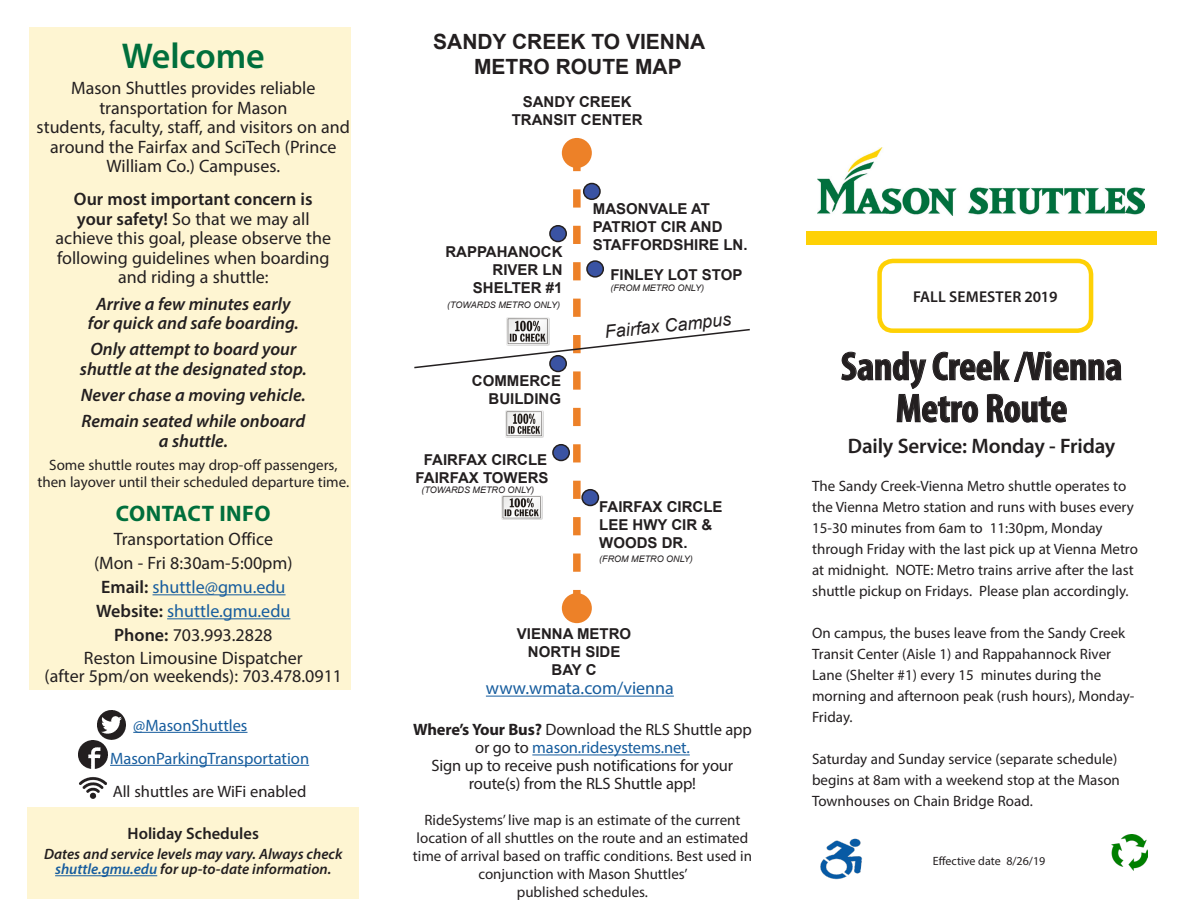
<style>
.page{position:relative;width:1188px;height:918px;background:#fff}
.page>*{position:absolute;margin:0;border:0;box-sizing:border-box;transform-origin:0 0}
.t1{font:700 condensed 40.5px/42px "Myriad Pro";letter-spacing:-.01em;color:#231f20;text-align:center}
.t2{font:600 36px "Myriad Pro";color:#006f3c}
.t3{font:700 22.5px "Myriad Pro";letter-spacing:.02em;color:#006f3c}
.t4{font:700 21px "Arial";color:#231f20}
.t5{font:600 21px "Myriad Pro";letter-spacing:-.01em;color:#231f20}
.t6{font:18px/19.5px "Myriad Pro";color:#231f20;text-align:center}
.t7{font:italic 600 18px/19.5px "Myriad Pro";color:#231f20;text-align:center}
.t8{font:18px "Myriad Pro";color:#175d9e}
.t9{font:italic 18px "Arial";color:#231f20}
.t10{font:16.5px/18px "Myriad Pro";letter-spacing:-.01em;color:#231f20;text-align:center}
.t11{font:16.5px "Myriad Pro";color:#175d9e}
.t12{font:600 16.5px "Myriad Pro";color:#231f20}
.t13{font:600 15.75px "Myriad Pro";letter-spacing:.01em;color:#231f20}
.t14{font:15px/21px "Myriad Pro";color:#231f20}
.t15{font:700 15px/18px "Arial";color:#231f20}
.t16{font:italic 600 15px/15px "Myriad Pro";color:#231f20;text-align:center}
.t17{font:12px "Myriad Pro";color:#231f20}
.t18{font:italic 9px "Arial";color:#231f20}
.s1{font-weight:600}
.s2{font-weight:600;color:#231f20}
.s3{color:#175d9e}
.s4{font-weight:700}
</style>
<div class="page">
<div style="left:29px;top:27px;width:322px;height:663px;background:#fef5d2"></div>
<div style="left:806px;top:232px;width:351px;height:13px;background:#fed105"></div>
<div style="left:877px;top:259px;width:216px;height:74px;border:4px solid #fed105;border-radius:14px"></div>
<svg style="left:841px;top:351px;width:281px;height:72px"></svg>
<hr style="left:153px;top:594px;width:133px;height:1px;background:#175d9e">
<hr style="left:167px;top:618px;width:123px;height:1px;background:#175d9e">
<hr style="left:133px;top:732px;width:114px;height:1px;background:#175d9e">
<hr style="left:110px;top:765px;width:199px;height:1px;background:#175d9e">
<img style="left:97px;top:710px;width:29px;height:29px">
<img style="left:78px;top:740px;width:29px;height:29px">
<img style="left:79px;top:777px;width:28px;height:22px">
<div style="left:28px;top:807px;width:331px;height:91px;background:#fef5d2"></div>
<hr style="left:55px;top:875px;width:102px;height:1px;background:#175d9e">
<div style="left:562px;top:138px;width:30px;height:30px;background:#ed8128;border-radius:50%"></div>
<div style="left:562px;top:593px;width:30px;height:30px;background:#ed8128;border-radius:50%"></div>
<svg style="left:414px;top:153px;width:336px;height:455px"></svg>
<img style="left:1111px;top:834px;width:37px;height:36px">
<div style="left:582px;top:490px;width:16px;height:16px;background:#3a53a3;border-radius:50%"></div>
<div style="left:581px;top:489px;width:18px;height:17px;border:2px solid #231f20;border-radius:50%"></div>
<div style="left:553px;top:445px;width:16px;height:15px;background:#3a53a3;border-radius:50%"></div>
<div style="left:552px;top:444px;width:18px;height:17px;border:2px solid #231f20;border-radius:50%"></div>
<div style="left:550px;top:356px;width:16px;height:15px;background:#3a53a3;border-radius:50%"></div>
<div style="left:549px;top:355px;width:18px;height:17px;border:2px solid #231f20;border-radius:50%"></div>
<div style="left:584px;top:183px;width:16px;height:16px;background:#3a53a3;border-radius:50%"></div>
<div style="left:583px;top:183px;width:18px;height:17px;border:2px solid #231f20;border-radius:50%"></div>
<div style="left:550px;top:226px;width:16px;height:16px;background:#3a53a3;border-radius:50%"></div>
<div style="left:549px;top:225px;width:18px;height:17px;border:2px solid #231f20;border-radius:50%"></div>
<hr style="left:486px;top:696px;width:188px;height:1px;background:#175d9e">
<img style="left:820px;top:838px;width:42px;height:42px">
<img style="left:506px;top:318px;width:43px;height:27px">
<img style="left:505px;top:411px;width:38px;height:26px">
<img style="left:501px;top:495px;width:42px;height:25px">
<hr style="left:532px;top:755px;width:158px;height:1px;background:#175d9e">
<img style="left:818px;top:148px;width:327px;height:68px">
<div style="left:587px;top:261px;width:16px;height:16px;background:#3a53a3;border-radius:50%"></div>
<div style="left:586px;top:260px;width:18px;height:18px;border:2px solid #231f20;border-radius:50%"></div>
<p class="t2" style="left:122px;top:33px;width:144px">Welcome</p>
<p class="t6" style="left:37px;top:78px;width:315px">Mason Shuttles provides reliable transportation for Mason<br>students, faculty, staff, and visitors on and around the Fairfax and SciTech (Prince William Co.) Campuses.</p>
<p class="t6" style="left:56px;top:189px;width:277px"><span class="s1">Our most important concern is your safety!</span> So that we may all achieve this goal, please observe the following guidelines when boarding and riding a shuttle:</p>
<p class="t7" style="left:88px;top:293px;width:212px">Arrive a few minutes early for quick and safe boarding.</p>
<p class="t7" style="left:80px;top:339px;width:228px">Only attempt to board your shuttle at the designated stop.</p>
<p class="t7" style="left:81px;top:385px;width:226px">Never chase a moving vehicle.</p>
<p class="t7" style="left:82px;top:411px;width:225px">Remain seated while onboard a shuttle.</p>
<p class="t14" style="left:38px;top:457px;width:313px;line-height:16.5px;text-align:center">Some shuttle routes may drop-off passengers, then layover until their scheduled departure time.</p>
<p class="t3" style="left:116px;top:499px;width:156px">CONTACT INFO</p>
<p class="t6" style="left:114px;top:529px;width:161px">Transportation Office</p>
<p class="t6" style="left:94px;top:553px;width:200px">(Mon - Fri 8:30am-5:00pm)</p>
<p class="t8" style="left:101px;top:576px;width:186px"><span class="s2">Email:</span> shuttle@gmu.edu</p>
<p class="t8" style="left:96px;top:600px;width:196px"><span class="s2">Website:</span> shuttle.gmu.edu</p>
<p class="t6" style="left:114px;top:625px;width:160px"><span class="s1">Phone:</span> 703.993.2828</p>
<p class="t6" style="left:45px;top:648px;width:299px;line-height:18px">Reston Limousine Dispatcher<br>(after 5pm/on weekends): 703.478.0911</p>
<p class="t11" style="left:133px;top:715px;width:116px">@MasonShuttles</p>
<p class="t11" style="left:110px;top:748px;width:201px">MasonParkingTransportation</p>
<p class="t10" style="left:113px;top:782px;width:195px">All shuttles are WiFi enabled</p>
<p class="t12" style="left:128px;top:823px;width:133px">Holiday Schedules</p>
<p class="t16" style="left:44px;top:846px;width:300px">Dates and service levels may vary. Always check <span class="s3">shuttle.gmu.edu</span> for up-to-date information.</p>
<p class="t4" style="left:433px;top:27px;width:274px">SANDY CREEK TO VIENNA</p>
<p class="t4" style="left:474px;top:52px;width:209px">METRO ROUTE MAP</p>
<p class="t15" style="left:523px;top:92px;width:110px">SANDY CREEK</p>
<p class="t15" style="left:512px;top:110px;width:132px">TRANSIT CENTER</p>
<p class="t15" style="left:445px;top:243px;width:119px">RAPPAHANOCK</p>
<p class="t15" style="left:493px;top:261px;width:72px">RIVER LN</p>
<p class="t15" style="left:473px;top:279px;width:91px">SHELTER #1</p>
<p class="t18" style="left:447px;top:299px;width:114px">(TOWARDS METRO ONLY)</p>
<p class="t15" style="left:472px;top:372px;width:91px">COMMERCE</p>
<p class="t15" style="left:489px;top:390px;width:74px">BUILDING</p>
<p class="t15" style="left:424px;top:450px;width:125px">FAIRFAX CIRCLE</p>
<p class="t15" style="left:416px;top:468px;width:135px">FAIRFAX TOWERS</p>
<p class="t18" style="left:421px;top:484px;width:114px">(TOWARDS METRO ONLY)</p>
<p class="t15" style="left:593px;top:200px;width:156px">MASONVALE AT<br>PATRIOT CIR AND<br>STAFFORDSHIRE LN.</p>
<p class="t15" style="left:610px;top:266px;width:133px">FINLEY LOT STOP</p>
<p class="t18" style="left:610px;top:282px;width:95px">(FROM METRO ONLY)</p>
<p class="t9" style="left:604px;top:320px;width:129px;rotate:-6deg">Fairfax Campus</p>
<p class="t15" style="left:599px;top:498px;width:125px">FAIRFAX CIRCLE</p>
<p class="t15" style="left:599px;top:516px;width:115px">LEE HWY CIR &amp;</p>
<p class="t15" style="left:599px;top:534px;width:90px">WOODS DR.</p>
<p class="t18" style="left:599px;top:553px;width:95px">(FROM METRO ONLY)</p>
<p class="t15" style="left:517px;top:625px;width:116px">VIENNA METRO</p>
<p class="t15" style="left:528px;top:643px;width:94px">NORTH SIDE</p>
<p class="t15" style="left:552px;top:661px;width:47px">BAY C</p>
<p class="t8" style="left:486px;top:677px;width:189px">www.wmata.com/vienna</p>
<p class="t10" style="left:413px;top:721px;width:340px"><span class="s4">Where’s Your Bus?</span> Download the RLS Shuttle app or go to <span class="s3">mason.ridesystems.net.</span></p>
<p class="t10" style="left:432px;top:757px;width:303px">Sign up to receive push notifications for your route(s) from the RLS Shuttle app!</p>
<p class="t14" style="left:413px;top:811px;width:341px;line-height:18px;text-align:center">RideSystems’ live map is an estimate of the current location of all shuttles on the route and an estimated time of arrival based on traffic conditions. Best used in conjunction with Mason Shuttles’</p>
<p class="t14" style="left:517px;top:882px;width:133px">published schedules.</p>
<p class="t13" style="left:913px;top:286px;width:146px">FALL SEMESTER 2019</p>
<p class="t1" style="left:841px;top:344px;width:283px">Sandy Creek /Vienna<br>Metro Route</p>
<p class="t5" style="left:848px;top:433px;width:269px">Daily Service: Monday - Friday</p>
<p class="t14" style="left:812px;top:476px;width:327px">The Sandy Creek-Vienna Metro shuttle operates to the Vienna Metro station and runs with buses every 15-30 minutes from 6am to 11:30pm, Monday through Friday with the last pick up at Vienna Metro at midnight. NOTE: Metro trains arrive after the last shuttle pickup on Fridays. Please plan accordingly.</p>
<p class="t14" style="left:812px;top:623px;width:324px">On campus, the buses leave from the Sandy Creek Transit Center (Aisle 1) and Rappahannock River Lane (Shelter #1) every 15 minutes during the morning and afternoon peak (rush hours), Monday-Friday.</p>
<p class="t14" style="left:812px;top:749px;width:309px">Saturday and Sunday service (separate schedule) begins at 8am with a weekend stop at the Mason<br>Townhouses on Chain Bridge Road.</p>
<p class="t17" style="left:933px;top:854px;width:114px">Effective date 8/26/19</p>
</div>
